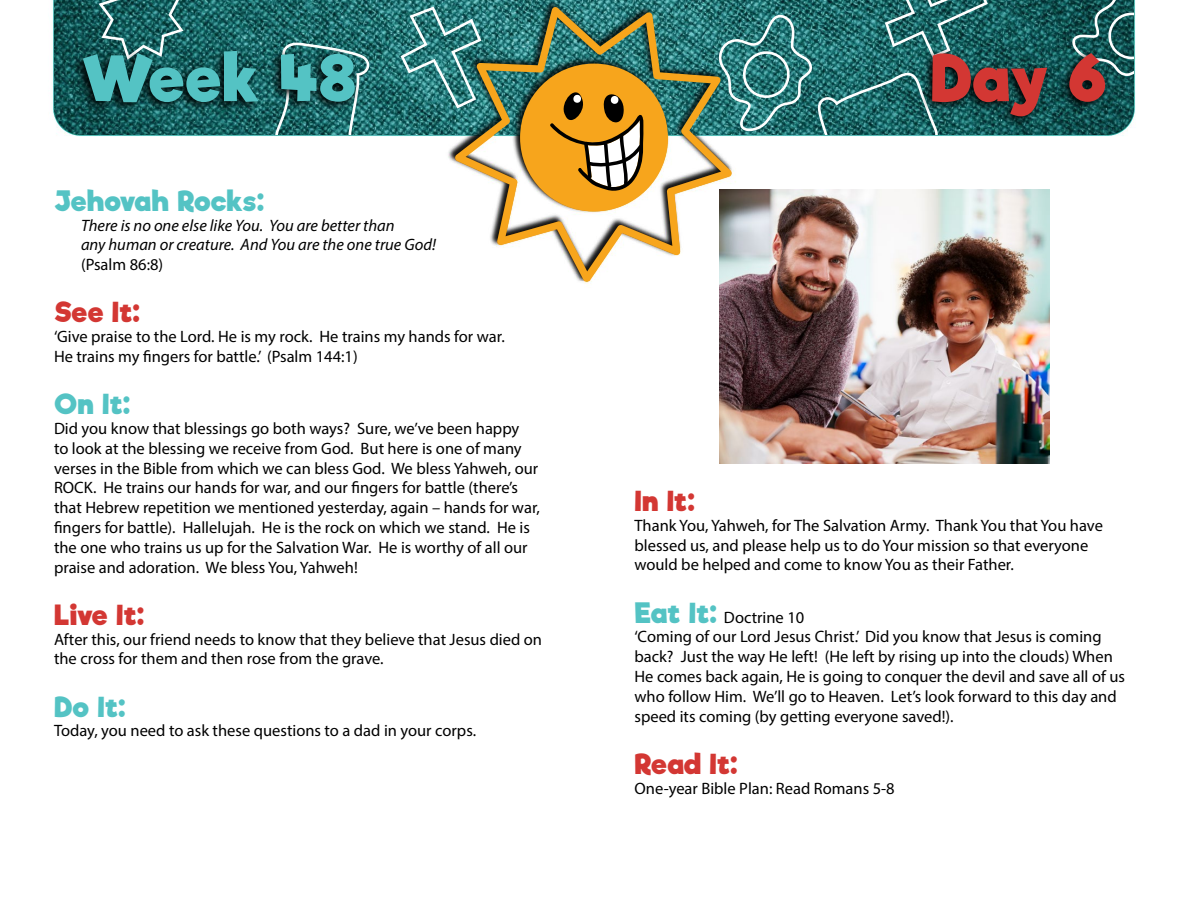
<style>
.page{position:relative;width:1188px;height:918px;background:#fff}
.page>*{position:absolute;margin:0;border:0;box-sizing:border-box;transform-origin:0 0}
.t1{font:700 61.5px "Riffic";letter-spacing:-.005em;color:#54c3c4}
.t2{font:700 61.5px "Riffic";color:#d33733}
.t3{font:700 27px "Riffic";letter-spacing:-.01em;color:#d33733}
.t4{font:700 27px "Riffic";letter-spacing:-.015em;color:#54c3c4}
.t5{font:16.5px/19.8px "Myriad Pro";color:#000}
.t6{font:italic 16.5px/19.8px "Myriad Pro";color:#000}
.s1{font-style:normal}
.s2{font-family:"Riffic";font-weight:700;font-size:27px;color:#54c3c4}
</style>
<div class="page">
<img style="left:54px;top:0;width:1080px;height:135px">
<svg style="left:99px;top:0;width:85px;height:47px;background:#2e6f6e"></svg>
<svg style="left:275px;top:43px;width:95px;height:92px;background:#377"></svg>
<svg style="left:401px;top:7px;width:44px;height:102px;background:#3f8686"></svg>
<svg style="left:735px;top:0;width:253px;height:135px;background:#317777"></svg>
<svg style="left:1072px;top:0;width:62px;height:76px;background:#2f6666"></svg>
<img style="left:445px;top:0;width:290px;height:176px">
<svg style="left:455px;top:7px;width:277px;height:274px"></svg>
<svg style="left:549px;top:79px;width:95px;height:114px;background:#c6923a"></svg>
<div style="left:72px;top:47px;width:287px;height:67px;background:#000;opacity:.95"></div>
<div style="left:921px;top:48px;width:189px;height:80px;background:#000;opacity:.95"></div>
<img style="left:719px;top:189px;width:330px;height:275px">
<p class="t1" style="left:81px;top:40px;width:277px">Week 48</p>
<p class="t2" style="left:930px;top:40px;width:178px">Day 6</p>
<p class="t4" style="left:54px;top:184px;width:212px">Jehovah Rocks:</p>
<p class="t6" style="left:81px;top:215px;width:356px">There is no one else like You. You are better than<br>any human or creature. And You are the one true God! <span class="s1">(Psalm 86:8)</span></p>
<p class="t3" style="left:54px;top:296px;width:88px">See It:</p>
<p class="t5" style="left:54px;top:326px;width:452px">‘Give praise to the Lord. He is my rock. He trains my hands for war.<br>He trains my fingers for battle.’ (Psalm 144:1)</p>
<p class="t4" style="left:54px;top:387px;width:78px">On It:</p>
<p class="t5" style="left:54px;top:418px;width:487px">Did you know that blessings go both ways? Sure, we’ve been happy<br>to look at the blessing we receive from God. But here is one of many verses in the Bible from which we can bless God. We bless Yahweh, our ROCK. He trains our hands for war, and our fingers for battle (there’s that Hebrew repetition we mentioned yesterday, again – hands for war, fingers for battle). Hallelujah. He is the rock on which we stand. He is the one who trains us up for the Salvation War. He is worthy of all our praise and adoration. We bless You, Yahweh!</p>
<p class="t3" style="left:54px;top:598px;width:92px">Live It:</p>
<p class="t5" style="left:54px;top:629px;width:490px">After this, our friend needs to know that they believe that Jesus died on the cross for them and then rose from the grave.</p>
<p class="t4" style="left:54px;top:690px;width:73px">Do It:</p>
<p class="t5" style="left:54px;top:721px;width:424px">Today, you need to ask these questions to a dad in your corps.</p>
<p class="t3" style="left:634px;top:484px;width:62px">In It:</p>
<p class="t5" style="left:634px;top:515px;width:470px">Thank You, Yahweh, for The Salvation Army. Thank You that You have blessed us, and please help us to do Your mission so that everyone would be helped and come to know You as their Father.</p>
<p class="t5" style="left:634px;top:607px;width:171px"><span class="s2">Eat It:</span> Doctrine 10</p>
<p class="t5" style="left:634px;top:627px;width:492px">‘Coming of our Lord Jesus Christ.’ Did you know that Jesus is coming back? Just the way He left! (He left by rising up into the clouds) When He comes back again, He is going to conquer the devil and save all of us who follow Him. We’ll go to Heaven. Let’s look forward to this day and speed its coming (by getting everyone saved!).</p>
<p class="t3" style="left:634px;top:747px;width:105px">Read It:</p>
<p class="t5" style="left:634px;top:778px;width:262px">One-year Bible Plan: Read Romans 5-8</p>
</div>
